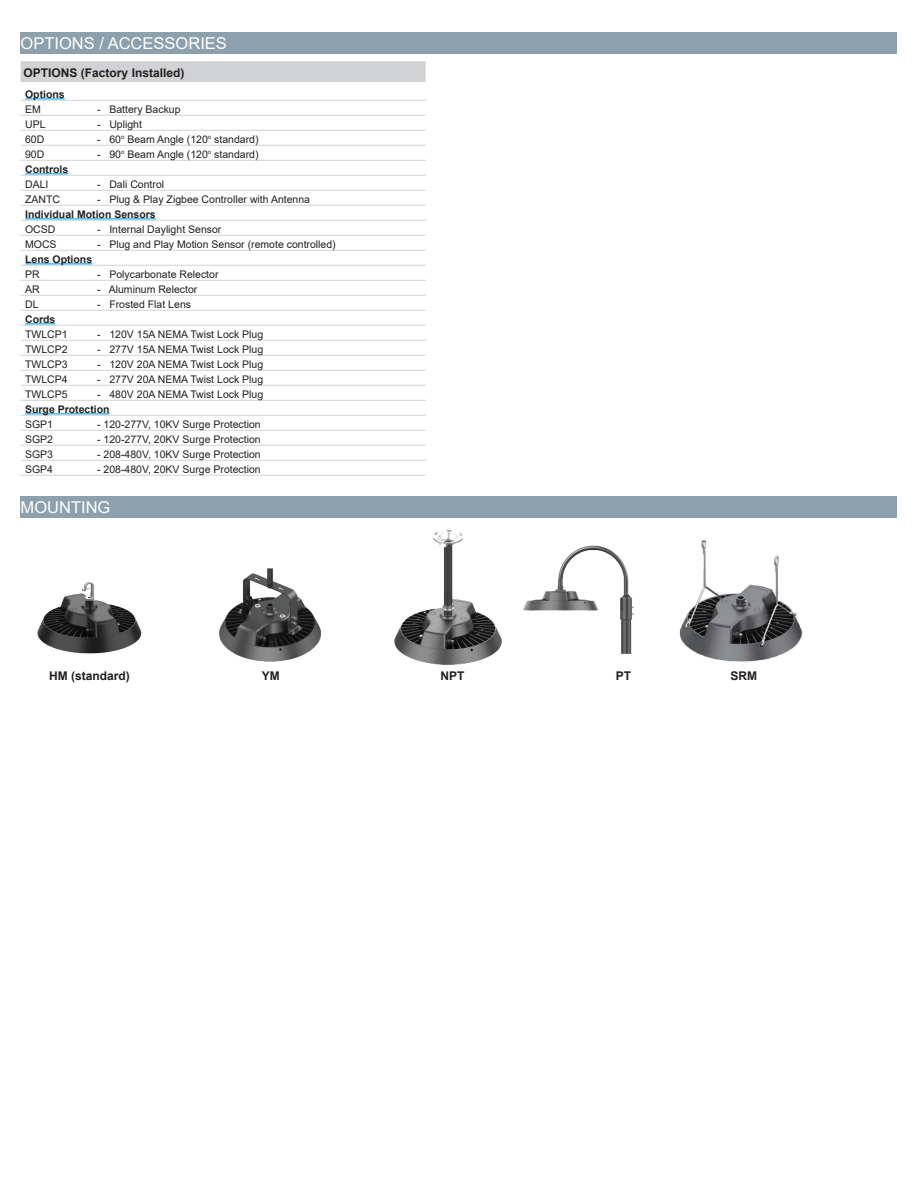
<style>
.page{position:relative;width:918px;height:1188px;background:#fff}
.page>*{position:absolute;margin:0;border:0;box-sizing:border-box;transform-origin:0 0}
.t1{font:16.35px "Arial";color:#fff}
.Table_Headings{font:700 12px "Arial";color:#231f20}
.OrderingInfoDescriptions{font:10.5px "Arial";color:#231f20}
.OrderingInfoDescriptions-2{font:700 10.5px "Arial";color:#231f20}
</style>
<div class="page">
<div style="left:21px;top:61px;width:405px;height:21px;background:#d1d2d4"></div>
<hr style="left:21px;top:100px;width:405px;height:1px;background:#d1d2d4">
<hr style="left:25px;top:98px;width:40px;height:1px;background:#00a9e9">
<hr style="left:21px;top:115px;width:405px;height:1px;background:#d1d2d4">
<hr style="left:21px;top:130px;width:405px;height:1px;background:#d1d2d4">
<hr style="left:21px;top:145px;width:405px;height:1px;background:#d1d2d4">
<hr style="left:21px;top:160px;width:405px;height:1px;background:#d1d2d4">
<hr style="left:21px;top:175px;width:405px;height:1px;background:#d1d2d4">
<hr style="left:25px;top:173px;width:43px;height:1px;background:#00a9e9">
<hr style="left:21px;top:190px;width:405px;height:1px;background:#d1d2d4">
<hr style="left:21px;top:205px;width:405px;height:1px;background:#d1d2d4">
<hr style="left:21px;top:220px;width:405px;height:1px;background:#d1d2d4">
<hr style="left:25px;top:218px;width:131px;height:1px;background:#00a9e9">
<hr style="left:21px;top:235px;width:405px;height:1px;background:#d1d2d4">
<hr style="left:21px;top:250px;width:405px;height:1px;background:#d1d2d4">
<hr style="left:21px;top:265px;width:405px;height:1px;background:#d1d2d4">
<hr style="left:25px;top:263px;width:67px;height:1px;background:#00a9e9">
<hr style="left:21px;top:280px;width:405px;height:1px;background:#d1d2d4">
<hr style="left:21px;top:295px;width:405px;height:1px;background:#d1d2d4">
<hr style="left:21px;top:310px;width:405px;height:1px;background:#d1d2d4">
<hr style="left:21px;top:325px;width:405px;height:1px;background:#d1d2d4">
<hr style="left:25px;top:323px;width:30px;height:1px;background:#00a9e9">
<hr style="left:21px;top:340px;width:405px;height:1px;background:#d1d2d4">
<hr style="left:21px;top:355px;width:405px;height:1px;background:#d1d2d4">
<hr style="left:21px;top:370px;width:405px;height:1px;background:#d1d2d4">
<hr style="left:21px;top:385px;width:405px;height:1px;background:#d1d2d4">
<hr style="left:21px;top:400px;width:405px;height:1px;background:#d1d2d4">
<hr style="left:21px;top:415px;width:405px;height:1px;background:#d1d2d4">
<hr style="left:25px;top:413px;width:85px;height:1px;background:#00a9e9">
<hr style="left:21px;top:430px;width:405px;height:1px;background:#d1d2d4">
<hr style="left:21px;top:445px;width:405px;height:1px;background:#d1d2d4">
<hr style="left:21px;top:460px;width:405px;height:1px;background:#d1d2d4">
<hr style="left:21px;top:475px;width:405px;height:1px;background:#d1d2d4">
<div style="left:21px;top:33px;width:876px;height:21px;background:#8ca1ad"></div>
<div style="left:21px;top:496px;width:876px;height:22px;background:#8ca1ad"></div>
<img style="left:37px;top:529px;width:465px;height:136px">
<img style="left:523px;top:545px;width:111px;height:109px">
<img style="left:679px;top:540px;width:124px;height:122px">
<p class="t1" style="left:21px;top:32px;width:208px">OPTIONS / ACCESSORIES</p>
<p class="Table_Headings" style="left:24px;top:65px;width:162px">OPTIONS (Factory Installed)</p>
<p class="OrderingInfoDescriptions-2" style="left:25px;top:87px;width:41px">Options</p>
<p class="OrderingInfoDescriptions" style="left:25px;top:102px;width:17px">EM</p>
<p class="OrderingInfoDescriptions" style="left:97px;top:102px;width:85px">- Battery Backup</p>
<p class="OrderingInfoDescriptions" style="left:25px;top:117px;width:22px">UPL</p>
<p class="OrderingInfoDescriptions" style="left:97px;top:117px;width:46px">- Uplight</p>
<p class="OrderingInfoDescriptions" style="left:25px;top:132px;width:21px">60D</p>
<p class="OrderingInfoDescriptions" style="left:97px;top:132px;width:163px">- 60<sup>o</sup> Beam Angle (120<sup>o</sup> standard)</p>
<p class="OrderingInfoDescriptions" style="left:25px;top:147px;width:21px">90D</p>
<p class="OrderingInfoDescriptions" style="left:97px;top:147px;width:163px">- 90<sup>o</sup> Beam Angle (120<sup>o</sup> standard)</p>
<p class="OrderingInfoDescriptions-2" style="left:25px;top:162px;width:45px">Controls</p>
<p class="OrderingInfoDescriptions" style="left:25px;top:177px;width:25px">DALI</p>
<p class="OrderingInfoDescriptions" style="left:97px;top:177px;width:69px">- Dali Control</p>
<p class="OrderingInfoDescriptions" style="left:25px;top:192px;width:36px">ZANTC</p>
<p class="OrderingInfoDescriptions" style="left:97px;top:192px;width:215px">- Plug &amp; Play Zigbee Controller with Antenna</p>
<p class="OrderingInfoDescriptions-2" style="left:25px;top:207px;width:132px">Individual Motion Sensors</p>
<p class="OrderingInfoDescriptions" style="left:25px;top:222px;width:32px">OCSD</p>
<p class="OrderingInfoDescriptions" style="left:97px;top:222px;width:126px">- Internal Daylight Sensor</p>
<p class="OrderingInfoDescriptions" style="left:25px;top:237px;width:33px">MOCS</p>
<p class="OrderingInfoDescriptions" style="left:97px;top:237px;width:240px">- Plug and Play Motion Sensor (remote controlled)</p>
<p class="OrderingInfoDescriptions-2" style="left:25px;top:252px;width:69px">Lens Options</p>
<p class="OrderingInfoDescriptions" style="left:25px;top:267px;width:16px">PR</p>
<p class="OrderingInfoDescriptions" style="left:97px;top:267px;width:123px">- Polycarbonate Relector</p>
<p class="OrderingInfoDescriptions" style="left:25px;top:282px;width:16px">AR</p>
<p class="OrderingInfoDescriptions" style="left:97px;top:282px;width:102px">- Aluminum Relector</p>
<p class="OrderingInfoDescriptions" style="left:25px;top:297px;width:15px">DL</p>
<p class="OrderingInfoDescriptions" style="left:97px;top:297px;width:95px">- Frosted Flat Lens</p>
<p class="OrderingInfoDescriptions-2" style="left:25px;top:312px;width:32px">Cords</p>
<p class="OrderingInfoDescriptions" style="left:25px;top:327px;width:44px">TWLCP1</p>
<p class="OrderingInfoDescriptions" style="left:97px;top:327px;width:168px">- 120V 15A NEMA Twist Lock Plug</p>
<p class="OrderingInfoDescriptions" style="left:25px;top:342px;width:44px">TWLCP2</p>
<p class="OrderingInfoDescriptions" style="left:97px;top:342px;width:168px">- 277V 15A NEMA Twist Lock Plug</p>
<p class="OrderingInfoDescriptions" style="left:25px;top:357px;width:44px">TWLCP3</p>
<p class="OrderingInfoDescriptions" style="left:97px;top:357px;width:168px">- 120V 20A NEMA Twist Lock Plug</p>
<p class="OrderingInfoDescriptions" style="left:25px;top:372px;width:44px">TWLCP4</p>
<p class="OrderingInfoDescriptions" style="left:97px;top:372px;width:168px">- 277V 20A NEMA Twist Lock Plug</p>
<p class="OrderingInfoDescriptions" style="left:25px;top:387px;width:44px">TWLCP5</p>
<p class="OrderingInfoDescriptions" style="left:97px;top:387px;width:168px">- 480V 20A NEMA Twist Lock Plug</p>
<p class="OrderingInfoDescriptions-2" style="left:25px;top:402px;width:86px">Surge Protection</p>
<p class="OrderingInfoDescriptions" style="left:25px;top:417px;width:30px">SGP1</p>
<p class="OrderingInfoDescriptions" style="left:97px;top:417px;width:165px">- 120-277V, 10KV Surge Protection</p>
<p class="OrderingInfoDescriptions" style="left:25px;top:432px;width:30px">SGP2</p>
<p class="OrderingInfoDescriptions" style="left:97px;top:432px;width:165px">- 120-277V, 20KV Surge Protection</p>
<p class="OrderingInfoDescriptions" style="left:25px;top:447px;width:30px">SGP3</p>
<p class="OrderingInfoDescriptions" style="left:97px;top:447px;width:165px">- 208-480V, 10KV Surge Protection</p>
<p class="OrderingInfoDescriptions" style="left:25px;top:462px;width:30px">SGP4</p>
<p class="OrderingInfoDescriptions" style="left:97px;top:462px;width:165px">- 208-480V, 20KV Surge Protection</p>
<p class="t1" style="left:21px;top:496px;width:91px">MOUNTING</p>
<p class="Table_Headings" style="left:49px;top:667px;width:82px">HM (standard)</p>
<p class="Table_Headings" style="left:262px;top:667px;width:19px">YM</p>
<p class="Table_Headings" style="left:441px;top:667px;width:25px">NPT</p>
<p class="Table_Headings" style="left:616px;top:667px;width:17px">PT</p>
<p class="Table_Headings" style="left:731px;top:667px;width:28px">SRM</p>
</div>
